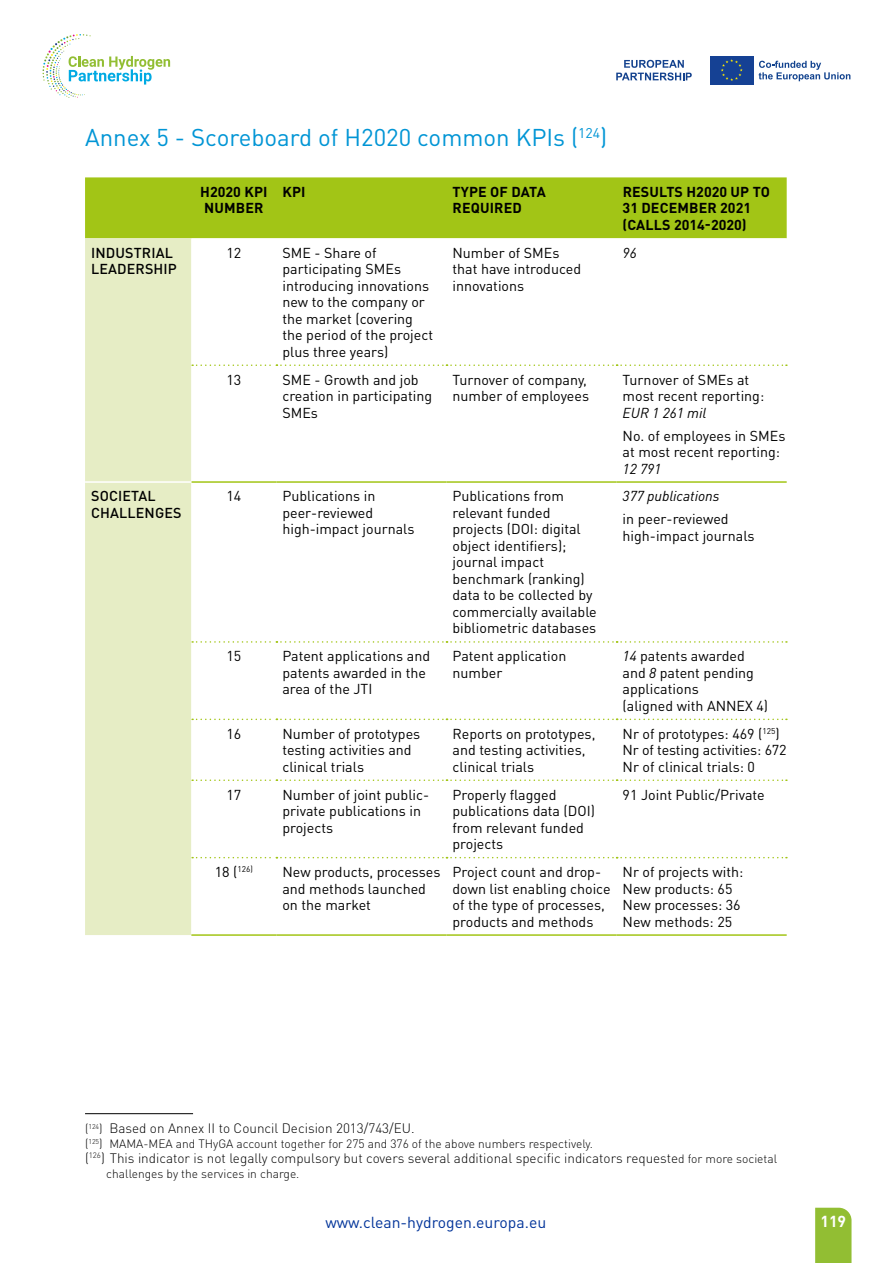
<style>
.page{position:relative;width:893px;height:1263px;background:#fff}
.page>*{position:absolute;margin:0;border:0;box-sizing:border-box;transform-origin:0 0}
.t1{font:24px "DIN Pro";color:#0095d5}
.t2{font:15.75px "DIN Pro";color:#039}
.t3{font:700 15.75px "DIN Pro";color:#fff}
.t4{font:14.25px/16.5px "DIN Pro";color:#000}
.t5{font:700 14.25px/16.5px "DIN Pro";letter-spacing:.01em;color:#000}
.t6{font:500 14.25px/16.5px "DIN Pro";letter-spacing:.01em;color:#000}
.t7{font:italic 14.25px "DIN Pro";color:#000}
.t8{font:300 13.5px "DIN Pro";color:#000}
.t9{font:300 12px "DIN Pro";color:#000}
.t10{font:8.25px "DIN Pro";color:#000}
.s1{font-style:italic}
.s2{font-size:14.25px}
.s3{font-size:12px}
</style>
<div class="page">
<svg style="left:42px;top:34px;width:128px;height:64px"></svg>
<div style="left:710px;top:56px;width:43px;height:29px;background:#154194"></div>
<svg style="left:721px;top:59px;width:22px;height:22px"></svg>
<svg style="left:759px;top:61px;width:91px;height:20px"></svg>
<svg style="left:616px;top:60px;width:76px;height:21px"></svg>
<div style="left:815px;top:1208px;width:36px;height:55px;background:#92be33"></div>
<div style="left:85px;top:177px;width:702px;height:61px;background:#a2c516"></div>
<div style="left:85px;top:238px;width:106px;height:697px;background:#e6edc5"></div>
<hr style="left:191px;top:481px;width:85px;height:2px;background:#a2c516">
<hr style="left:276px;top:481px;width:170px;height:2px;background:#a2c516">
<hr style="left:446px;top:481px;width:171px;height:2px;background:#a2c516">
<hr style="left:617px;top:481px;width:170px;height:2px;background:#a2c516">
<hr style="left:191px;top:934px;width:85px;height:2px;background:#a2c516">
<hr style="left:276px;top:934px;width:170px;height:2px;background:#a2c516">
<hr style="left:446px;top:934px;width:171px;height:2px;background:#a2c516">
<hr style="left:617px;top:934px;width:170px;height:2px;background:#a2c516">
<hr style="left:85px;top:481px;width:106px;height:2px;background:#fff">
<svg style="left:192px;top:364px;width:595px;height:2px"></svg>
<svg style="left:192px;top:641px;width:595px;height:2px"></svg>
<svg style="left:192px;top:719px;width:595px;height:1px"></svg>
<svg style="left:192px;top:779px;width:595px;height:2px"></svg>
<svg style="left:192px;top:857px;width:595px;height:1px"></svg>
<hr style="left:85px;top:1113px;width:108px;height:1px;background:#000">
<h1 class="t1" style="left:85px;top:121px;width:524px">Annex 5 - Scoreboard of H2020 common KPIs (<sup>124</sup>)</h1>
<p class="t5" style="left:200px;top:183px;width:69px">H2020 KPI<br>NUMBER</p>
<p class="t5" style="left:282px;top:183px;width:25px">KPI</p>
<p class="t5" style="left:453px;top:183px;width:95px">TYPE OF DATA<br>REQUIRED</p>
<p class="t5" style="left:623px;top:183px;width:149px">RESULTS H2020 UP TO<br>31 DECEMBER 2021 (CALLS 2014-2020)</p>
<p class="t6" style="left:91px;top:244px;width:87px">INDUSTRIAL<br>LEADERSHIP</p>
<p class="t4" style="left:226px;top:244px;width:16px">12</p>
<p class="t4" style="left:282px;top:244px;width:152px">SME - Share of participating SMEs introducing innovations new to the company or the market (covering the period of the project plus three years)</p>
<p class="t4" style="left:452px;top:244px;width:130px">Number of SMEs that have introduced innovations</p>
<p class="t7" style="left:623px;top:244px;width:16px">96</p>
<p class="t4" style="left:226px;top:371px;width:16px">13</p>
<p class="t4" style="left:282px;top:371px;width:151px">SME - Growth and job creation in participating<br>SMEs</p>
<p class="t4" style="left:452px;top:371px;width:138px">Turnover of company, number of employees</p>
<p class="t4" style="left:623px;top:371px;width:143px">Turnover of SMEs at most recent reporting:</p>
<p class="t7" style="left:623px;top:404px;width:85px">EUR 1 261 mil</p>
<p class="t4" style="left:623px;top:426px;width:164px">No. of employees in SMEs at most recent reporting:</p>
<p class="t7" style="left:623px;top:460px;width:40px">12 791</p>
<p class="t6" style="left:91px;top:487px;width:92px">SOCIETAL<br>CHALLENGES</p>
<p class="t4" style="left:226px;top:487px;width:16px">14</p>
<p class="t4" style="left:282px;top:487px;width:134px">Publications in peer‑reviewed high‑impact journals</p>
<p class="t4" style="left:452px;top:487px;width:146px">Publications from relevant funded projects (DOI: digital object identifiers); journal impact benchmark (ranking) data to be collected by commercially available bibliometric databases</p>
<p class="t7" style="left:623px;top:487px;width:98px">377 publications</p>
<p class="t4" style="left:623px;top:510px;width:134px">in peer-reviewed high‑impact journals</p>
<p class="t4" style="left:226px;top:647px;width:16px">15</p>
<p class="t4" style="left:282px;top:647px;width:149px">Patent applications and patents awarded in the area of the JTI</p>
<p class="t4" style="left:452px;top:647px;width:115px">Patent application number</p>
<p class="t4" style="left:623px;top:647px;width:147px"><span class="s1">14</span> patents awarded and <span class="s1">8</span> patent pending applications<br>(aligned with ANNEX 4)</p>
<p class="t4" style="left:226px;top:725px;width:16px">16</p>
<p class="t4" style="left:282px;top:725px;width:139px">Number of prototypes testing activities and clinical trials</p>
<p class="t4" style="left:452px;top:725px;width:144px">Reports on prototypes, and testing activities, clinical trials</p>
<p class="t4" style="left:623px;top:725px;width:166px">Nr of prototypes: 469 (<sup>125</sup>)<br>Nr of testing activities: 672<br>Nr of clinical trials: 0</p>
<p class="t4" style="left:226px;top:786px;width:16px">17</p>
<p class="t4" style="left:282px;top:786px;width:148px">Number of joint public&shy;private publications in projects</p>
<p class="t4" style="left:452px;top:786px;width:144px">Properly flagged publications data (DOI) from relevant funded projects</p>
<p class="t4" style="left:623px;top:786px;width:144px">91 Joint Public/Private</p>
<p class="t10" style="left:215px;top:864px;width:40px"><span class="s2">18 (</span>126)</p>
<p class="t4" style="left:282px;top:863px;width:160px">New products, processes and methods launched on the market</p>
<p class="t4" style="left:452px;top:863px;width:160px">Project count and drop&shy;down list enabling choice of the type of processes, products and methods</p>
<p class="t4" style="left:623px;top:863px;width:122px">Nr of projects with:<br>New products: 65<br>New processes: 36<br>New methods: 25</p>
<p class="t8" style="left:85px;top:1119px;width:331px"><span class="s3">(</span><sup>124</sup><span class="s3">)</span> Based on Annex II to Council Decision 2013/743/EU.</p>
<p class="t9" style="left:85px;top:1135px;width:509px">(<sup>125</sup>) MAMA-MEA and THyGA account together for 275 and 376 of the above numbers respectively.</p>
<p class="t8" style="left:85px;top:1149px;width:694px">(<sup>126</sup>) This indicator is not legally compulsory but covers several additional specific indicators requeste<span class="s3">d for more societal</span></p>
<p class="t9" style="left:106px;top:1165px;width:195px">challenges by the services in charge.</p>
<p class="t2" style="left:325px;top:1212px;width:222px">www.clean-hydrogen.europa.eu</p>
<p class="t3" style="left:820px;top:1210px;width:27px">119</p>
</div>
